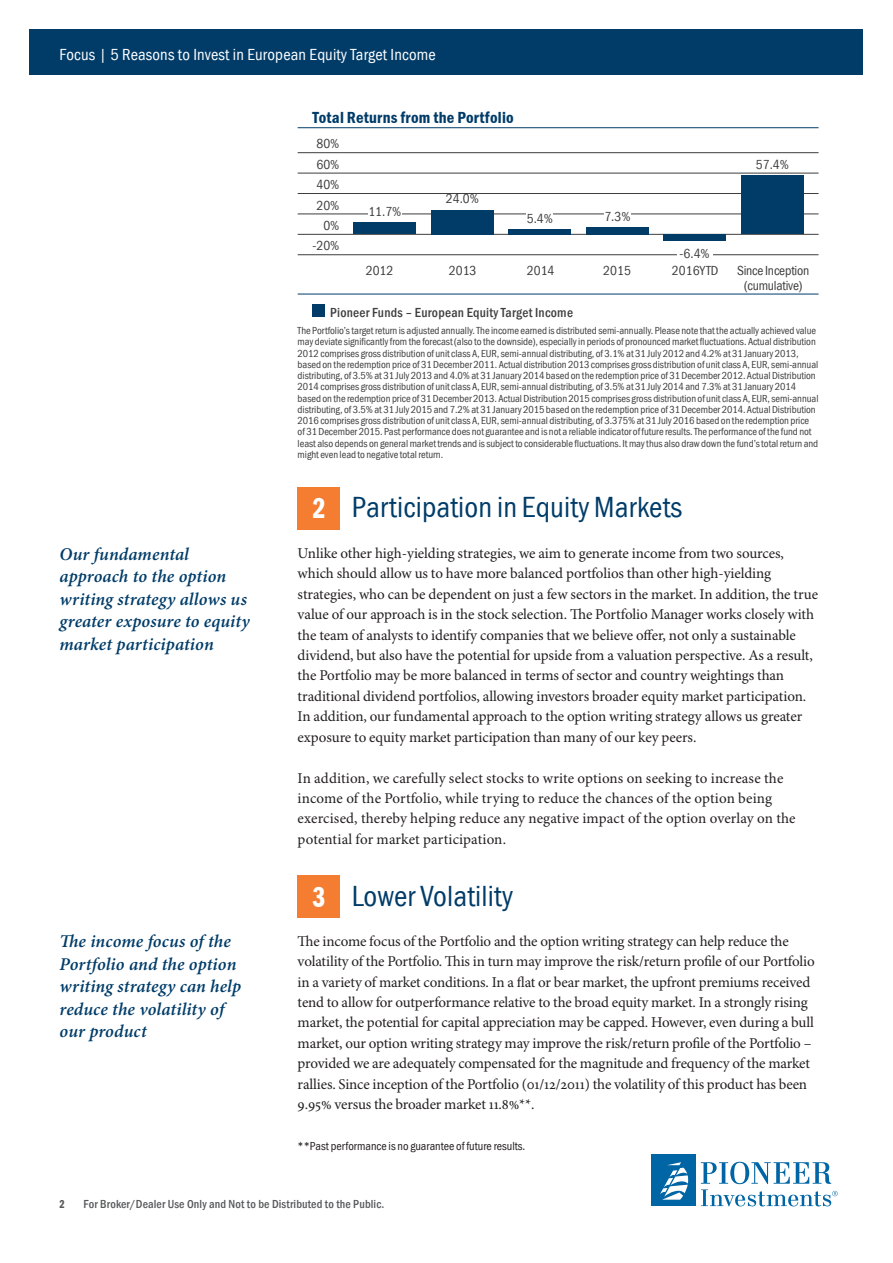
<style>
.page{position:relative;width:893px;height:1263px;background:#fff}
.page>*{position:absolute;margin:0;border:0;box-sizing:border-box;transform-origin:0 0}
.t1{font:condensed 30px "PI Franklin Gothic";letter-spacing:.005em;color:#013c69}
.t2{font:italic 600 18px/22.5px "PI Minion";letter-spacing:.005em;color:#013c69}
.t3{font:condensed 16.5px "PI Franklin Gothic";letter-spacing:.01em;color:#fff}
.t4{font:600 condensed 16.5px "PI Franklin Gothic";letter-spacing:.015em;color:#013c69}
.t5{font:15px/20.4px "PI Minion";letter-spacing:-.01em;color:#231f20}
.t6{font:condensed 13.5px/20.4px "PI Franklin Gothic";color:#3e3e3f;text-align:right}
.t7{font:500 condensed 13.5px "PI Franklin Gothic";letter-spacing:.02em;color:#3e3e3f}
.t8{font:500 condensed 12px "PI Franklin Gothic";letter-spacing:.01em;color:#57585a}
.t9{font:condensed 12px "PI Franklin Gothic";color:#231f20}
.t10{font:12px "PI Franklin Gothic Demi Comp";color:#57585a}
.t11{font:condensed 10.5px/11.2px "PI Franklin Gothic";letter-spacing:-.005em;color:#3e3e3f}
.s1{font-family:"PI Franklin Gothic Demi Comp";font-stretch:normal;color:#fff}
</style>
<div class="page">
<div style="left:30px;top:30px;width:833px;height:45px;background:#013c69"></div>
<div style="left:651px;top:1155px;width:44px;height:51px;background:#0065a4"></div>
<svg style="left:701px;top:1162px;width:137px;height:44px"></svg>
<svg style="left:660px;top:1162px;width:28px;height:38px"></svg>
<div style="left:298px;top:487px;width:42px;height:42px;background:#f47d31"></div>
<div style="left:298px;top:875px;width:42px;height:43px;background:#f47d31"></div>
<hr style="left:298px;top:127px;width:521px;height:1px;background:#013c69">
<hr style="left:298px;top:152px;width:521px;height:1px;background:#3e3e3f">
<hr style="left:298px;top:173px;width:521px;height:1px;background:#3e3e3f">
<hr style="left:298px;top:193px;width:521px;height:1px;background:#3e3e3f">
<hr style="left:298px;top:214px;width:521px;height:1px;background:#3e3e3f">
<hr style="left:298px;top:234px;width:521px;height:1px;background:#3e3e3f">
<hr style="left:298px;top:254px;width:521px;height:1px;background:#3e3e3f">
<hr style="left:298px;top:294px;width:521px;height:1px;background:#013c69">
<div style="left:313px;top:304px;width:12px;height:13px;background:#013c69"></div>
<div style="left:368px;top:205px;width:33px;height:11px;background:#fff"></div>
<div style="left:527px;top:212px;width:26px;height:10px;background:#fff"></div>
<div style="left:604px;top:210px;width:26px;height:11px;background:#fff"></div>
<div style="left:677px;top:247px;width:35px;height:11px;background:#fff"></div>
<div style="left:354px;top:222px;width:62px;height:12px;background:#013c69"></div>
<div style="left:431px;top:210px;width:63px;height:24px;background:#013c69"></div>
<div style="left:509px;top:229px;width:62px;height:5px;background:#013c69"></div>
<div style="left:586px;top:227px;width:63px;height:7px;background:#013c69"></div>
<div style="left:741px;top:176px;width:63px;height:58px;background:#013c69"></div>
<div style="left:664px;top:234px;width:62px;height:7px;background:#013c69"></div>
<p class="t3" style="left:60px;top:44px;width:378px">Focus | 5 Reasons to Invest in European Equity Target Income</p>
<p class="t4" style="left:313px;top:108px;width:203px">Total Returns from the Portfolio</p>
<p class="t6" style="left:313px;top:134px;width:28px">80%<br>60%<br>40%<br>20%<br>0% -20%</p>
<p class="t6" style="left:366px;top:261px;width:29px">2012</p>
<p class="t6" style="left:449px;top:261px;width:29px">2013</p>
<p class="t6" style="left:527px;top:261px;width:29px">2014</p>
<p class="t6" style="left:603px;top:261px;width:29px">2015</p>
<p class="t6" style="left:672px;top:261px;width:48px">2016YTD</p>
<p class="t6" style="left:737px;top:264px;width:74px;line-height:14.4px;text-align:center">Since Inception (cumulative)</p>
<p class="t7" style="left:330px;top:303px;width:244px">Pioneer Funds – European Equity Target Income</p>
<p class="t6" style="left:756px;top:155px;width:35px">57.4%</p>
<p class="t6" style="left:446px;top:189px;width:35px">24.0%</p>
<p class="t6" style="left:368px;top:202px;width:35px">11.7%</p>
<p class="t6" style="left:527px;top:208px;width:28px">5.4%</p>
<p class="t6" style="left:604px;top:206px;width:28px">7.3%</p>
<p class="t6" style="left:680px;top:244px;width:32px">-6.4%</p>
<p class="t2" style="left:60px;top:543px;width:192px">Our fundamental approach to the option writing strategy allows us greater exposure to equity market participation</p>
<p class="t2" style="left:60px;top:931px;width:183px">The income focus of the<br>Portfolio and the option writing strategy can help reduce the volatility of our product</p>
<p class="t11" style="left:298px;top:325px;width:522px">The Portfolio’s target return is adjusted annually. The income earned is distributed semi-annually. Please note that the actually achieved value may deviate significantly from the forecast (also to the downside), especially in periods of pronounced market fluctuations. Actual distribution 2012 comprises gross distribution of unit class A, EUR, semi-annual distributing, of 3.1% at 31 July 2012 and 4.2% at 31 January 2013, based on the redemption price of 31 December 2011. Actual distribution 2013 comprises gross distribution of unit class A, EUR, semi-annual distributing, of 3.5% at 31 July 2013 and 4.0% at 31 January 2014 based on the redemption price of 31December 2012. Actual Distribution 2014 comprises gross distribution of unit class A, EUR, semi-annual distributing, of 3.5% at 31 July 2014 and 7.3% at 31 January 2014 based on the redemption price of 31 December 2013. Actual Distribution 2015 comprises gross distribution of unit class A, EUR, semi-annual distributing, of 3.5% at 31 July 2015 and 7.2% at 31 January 2015 based on the redemption price of 31December 2014. Actual Distribution 2016 comprises gross distribution of unit class A, EUR, semi-annual distributing, of 3.375% at 31 July 2016 based on the redemption price of 31 December 2015. Past performance does not guarantee and is not a reliable indicator of future results. The performance of the fund not least also depends on general market trends and is subject to considerable fluctuations. Itmay thus also draw down the fund’s total return and might even lead to negative total return.</p>
<h1 class="t1" style="left:313px;top:489px;width:371px"><span class="s1">2</span> Participation in Equity Markets</h1>
<p class="t5" style="left:298px;top:543px;width:522px">Unlike other high-yielding strategies, we aim to generate income from two sources, which should allow us to have more balanced portfolios than other high-yielding strategies, who can be dependent on just a few sectors in the market. In addition, the true value of our approach is in the stock selection. The Portfolio Manager works closely with the team of analysts to identify companies that we believe offer, not only a sustainable dividend, but also have the potential for upside from a valuation perspective. As a result, the Portfolio may be more balanced in terms of sector and country weightings than traditional dividend portfolios, allowing investors broader equity market participation.<br>In addition, our fundamental approach to the option writing strategy allows us greater exposure to equity market participation than many of our key peers.</p>
<p class="t5" style="left:298px;top:768px;width:499px">In addition, we carefully select stocks to write options on seeking to increase the income of the Portfolio, while trying to reduce the chances of the option being exercised, thereby helping reduce any negative impact of the option overlay on the potential for market participation.</p>
<h1 class="t1" style="left:313px;top:877px;width:202px"><span class="s1">3</span> Lower Volatility</h1>
<p class="t5" style="left:298px;top:931px;width:518px">The income focus of the Portfolio and the option writing strategy can help reduce the volatility of the Portfolio. This in turn may improve the risk/return profile of our Portfolio in a variety of market conditions. In a flat or bear market, the upfront premiums received tend to allow for outperformance relative to the broad equity market. In a strongly rising market, the potential for capital appreciation may be capped. However, even during a bull market, our option writing strategy may improve the risk/return profile of the Portfolio – provided we are adequately compensated for the magnitude and frequency of the market rallies. Since inception of the Portfolio (01/12/2011) the volatility of this product has been 9.95% versus the broader market 11.8%**.</p>
<p class="t9" style="left:298px;top:1138px;width:229px">**Past performance is no guarantee of future results.</p>
<p class="t10" style="left:60px;top:1197px;width:7px">2</p>
<p class="t8" style="left:84px;top:1196px;width:302px">For Broker/Dealer Use Only and Not to be Distributed to the Public.</p>
</div>
